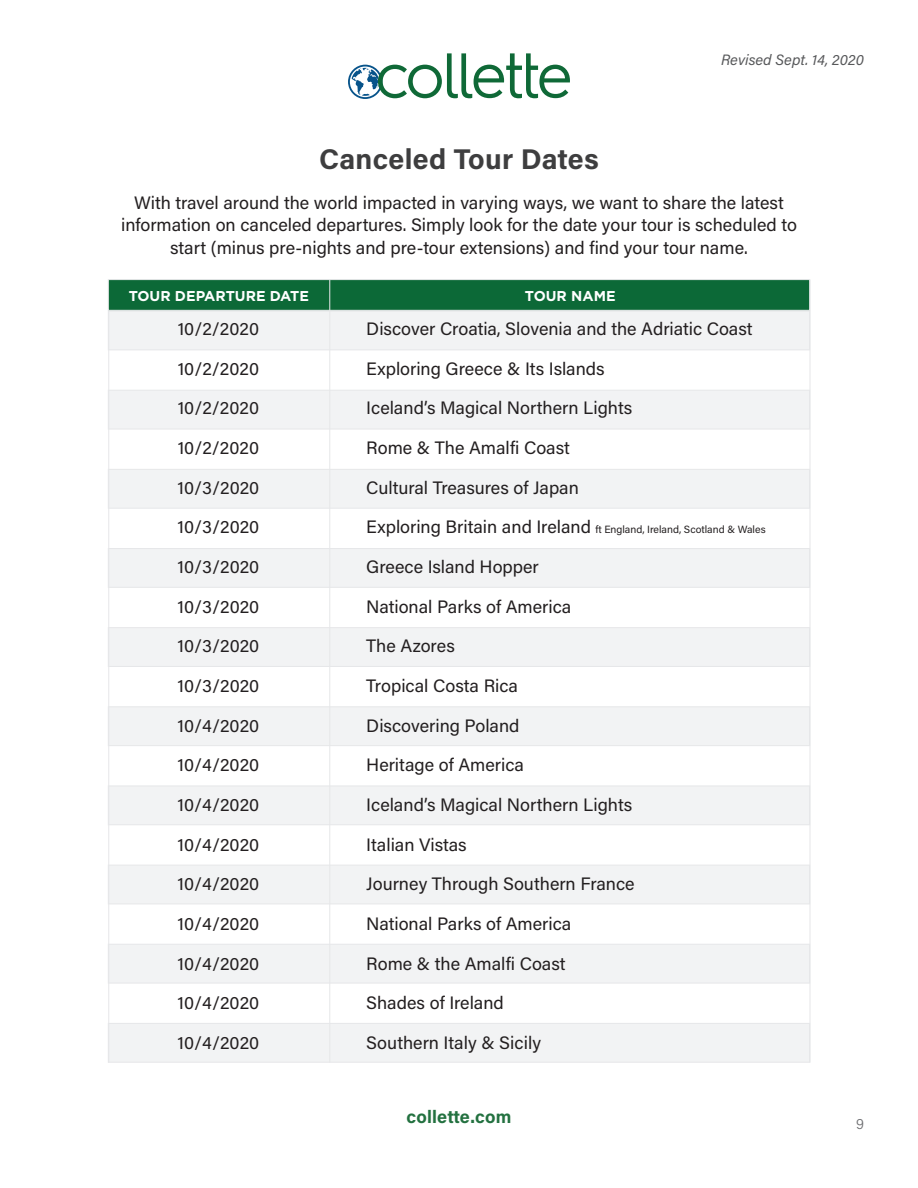
<style>
.page{position:relative;width:918px;height:1188px;background:#fff}
.page>*{position:absolute;margin:0;border:0;box-sizing:border-box;transform-origin:0 0}
.t1{font:700 28.5px "Acumin Pro";letter-spacing:.01em;color:#3e3e3f}
.t2{font:18px/22.5px "Acumin Pro";color:#231f20;text-align:center}
.t3{font:700 18px "Acumin Pro";letter-spacing:.01em;color:#237140}
.t4{font:italic 15px "Acumin Pro";letter-spacing:.005em;color:#57585a}
.t5{font:300 15px "Acumin Pro";color:#6c6d70}
.t6{font:700 14.25px "Gotham";color:#fff}
.t7{font:10.5px "Acumin Pro";color:#231f20}
.s1{font-size:18px}
</style>
<div class="page">
<div style="left:108px;top:311px;width:702px;height:39px;background:#f2f3f4"></div>
<div style="left:108px;top:390px;width:702px;height:39px;background:#f2f3f4"></div>
<div style="left:108px;top:469px;width:702px;height:40px;background:#f2f3f4"></div>
<div style="left:108px;top:548px;width:702px;height:40px;background:#f2f3f4;border:1px solid #e6e7e9"></div>
<div style="left:108px;top:627px;width:702px;height:40px;background:#f2f3f4;border:1px solid #e6e7e9"></div>
<div style="left:108px;top:706px;width:702px;height:40px;background:#f2f3f4"></div>
<div style="left:108px;top:786px;width:702px;height:39px;background:#f2f3f4"></div>
<div style="left:108px;top:865px;width:702px;height:39px;background:#f2f3f4"></div>
<div style="left:108px;top:944px;width:702px;height:39px;background:#f2f3f4"></div>
<div style="left:108px;top:1023px;width:702px;height:40px;background:#f2f3f4;border:1px solid #e6e7e9"></div>
<hr style="left:108px;top:280px;width:1px;height:783px;background:#e6e7e9">
<hr style="left:810px;top:280px;width:1px;height:783px;background:#e6e7e9">
<svg style="left:348px;top:53px;width:222px;height:46px"></svg>
<div style="left:108px;top:279px;width:702px;height:32px;background:#0c6937;border:1px solid #e6e7e9"></div>
<hr style="left:329px;top:280px;width:1px;height:783px;background:#e6e7e9">
<p class="t4" style="left:721px;top:49px;width:144px">Revised Sept. 14, 2020</p>
<p class="t1" style="left:319px;top:139px;width:281px">Canceled Tour Dates</p>
<p class="t2" style="left:121px;top:191px;width:677px">With travel around the world impacted in varying ways, we want to share the latest information on canceled departures. Simply look for the date your tour is scheduled to start (minus pre-nights and pre-tour extensions) and find your tour name.</p>
<p class="t6" style="left:129px;top:286px;width:182px">TOUR DEPARTURE DATE</p>
<p class="t6" style="left:525px;top:286px;width:92px">TOUR NAME</p>
<p class="t2" style="left:178px;top:317px;width:83px">10/2/2020</p>
<p class="t2" style="left:178px;top:356px;width:83px">10/2/2020</p>
<p class="t2" style="left:178px;top:396px;width:83px">10/2/2020</p>
<p class="t2" style="left:178px;top:436px;width:83px">10/2/2020</p>
<p class="t2" style="left:177px;top:475px;width:83px">10/3/2020</p>
<p class="t2" style="left:177px;top:515px;width:83px">10/3/2020</p>
<p class="t2" style="left:177px;top:555px;width:83px">10/3/2020</p>
<p class="t2" style="left:177px;top:594px;width:83px">10/3/2020</p>
<p class="t2" style="left:177px;top:634px;width:83px">10/3/2020</p>
<p class="t2" style="left:177px;top:674px;width:83px">10/3/2020</p>
<p class="t2" style="left:178px;top:713px;width:83px">10/4/2020</p>
<p class="t2" style="left:178px;top:753px;width:83px">10/4/2020</p>
<p class="t2" style="left:178px;top:793px;width:83px">10/4/2020</p>
<p class="t2" style="left:178px;top:832px;width:83px">10/4/2020</p>
<p class="t2" style="left:178px;top:872px;width:83px">10/4/2020</p>
<p class="t2" style="left:178px;top:912px;width:83px">10/4/2020</p>
<p class="t2" style="left:178px;top:951px;width:83px">10/4/2020</p>
<p class="t2" style="left:178px;top:991px;width:83px">10/4/2020</p>
<p class="t2" style="left:178px;top:1031px;width:83px">10/4/2020</p>
<p class="t2" style="left:366px;top:317px;width:388px">Discover Croatia, Slovenia and the Adriatic Coast</p>
<p class="t2" style="left:366px;top:356px;width:240px">Exploring Greece &amp; Its Islands</p>
<p class="t2" style="left:366px;top:396px;width:268px">Iceland’s Magical Northern Lights</p>
<p class="t2" style="left:366px;top:436px;width:205px">Rome &amp; The Amalfi Coast</p>
<p class="t2" style="left:366px;top:475px;width:214px">Cultural Treasures of Japan</p>
<p class="t7" style="left:366px;top:522px;width:401px"><span class="s1">Exploring Britain and Ireland</span> ft England, Ireland, Scotland &amp; Wales</p>
<p class="t2" style="left:366px;top:555px;width:174px">Greece Island Hopper</p>
<p class="t2" style="left:366px;top:594px;width:207px">National Parks of America</p>
<p class="t2" style="left:366px;top:634px;width:90px">The Azores</p>
<p class="t2" style="left:366px;top:674px;width:153px">Tropical Costa Rica</p>
<p class="t2" style="left:366px;top:713px;width:155px">Discovering Poland</p>
<p class="t2" style="left:366px;top:753px;width:159px">Heritage of America</p>
<p class="t2" style="left:366px;top:793px;width:268px">Iceland’s Magical Northern Lights</p>
<p class="t2" style="left:366px;top:832px;width:102px">Italian Vistas</p>
<p class="t2" style="left:366px;top:872px;width:270px">Journey Through Southern France</p>
<p class="t2" style="left:366px;top:912px;width:207px">National Parks of America</p>
<p class="t2" style="left:366px;top:951px;width:201px">Rome &amp; the Amalfi Coast</p>
<p class="t2" style="left:366px;top:991px;width:139px">Shades of Ireland</p>
<p class="t2" style="left:366px;top:1031px;width:176px">Southern Italy &amp; Sicily</p>
<p class="t3" style="left:407px;top:1104px;width:106px">collette.com</p>
<p class="t5" style="left:856px;top:1113px;width:9px">9</p>
</div>
